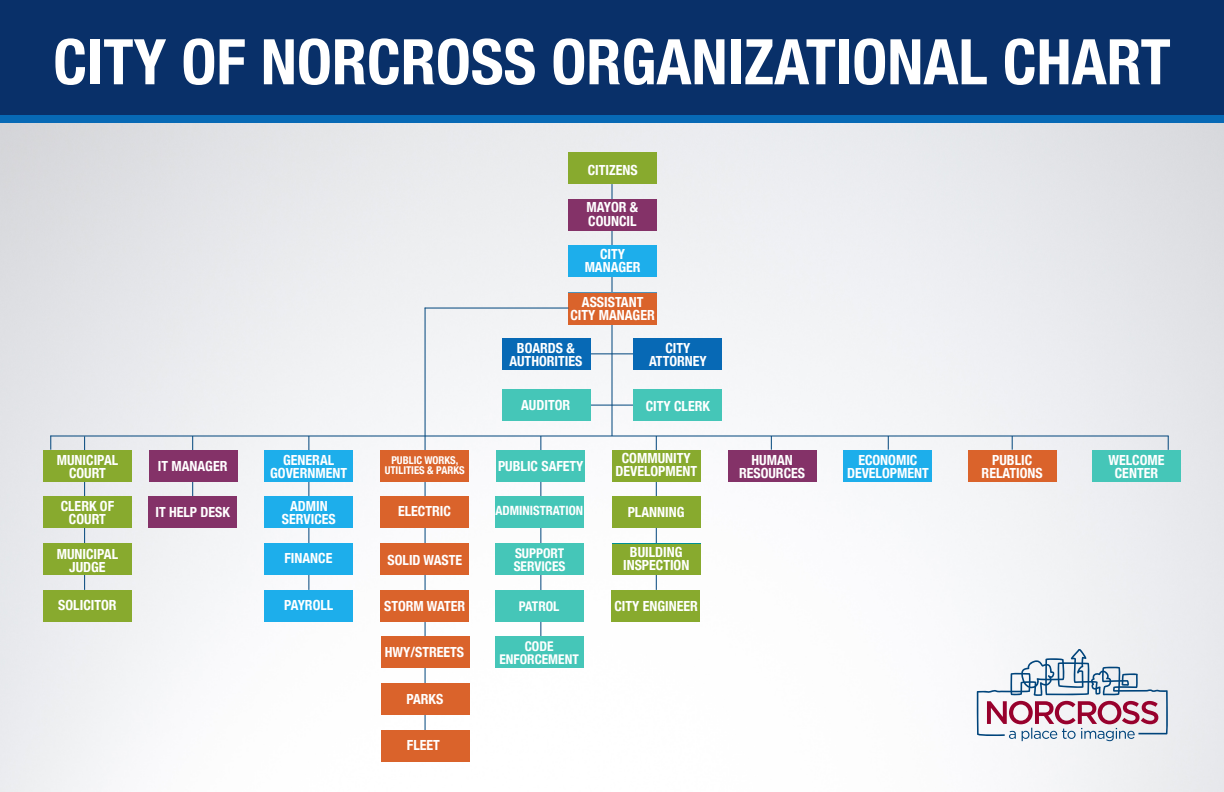
<style>
.page{position:relative;width:1224px;height:792px;background:#fff}
.page>*{position:absolute;margin:0;border:0;box-sizing:border-box;transform-origin:0 0}
.t1{font:700 condensed 63px "Helvetica Neue";color:#fff}
.t2{font:700 condensed 13.9px/13px "Helvetica Neue";color:#fff;text-align:center}
.t3{font:700 condensed 13.4px "Helvetica Neue";color:#fff}
.t4{font:700 condensed 12.7px "Helvetica Neue";color:#fff}
.t5{font:700 condensed 10.7px "Helvetica Neue";color:#fff}
</style>
<div class="page">
<img style="left:0;top:122px;width:1224px;height:670px">
<hr style="left:612px;top:184px;width:1px;height:252px;background:#00457c">
<div style="left:568px;top:152px;width:89px;height:32px;background:#88aa2e"></div>
<div style="left:568px;top:199px;width:89px;height:31px;background:#843268"></div>
<div style="left:568px;top:245px;width:89px;height:32px;background:#1daeeb"></div>
<hr style="left:590px;top:353px;width:44px;height:1px;background:#00457c">
<div style="left:502px;top:338px;width:88px;height:32px;background:#0769b5"></div>
<div style="left:634px;top:338px;width:88px;height:32px;background:#0769b5"></div>
<hr style="left:590px;top:405px;width:45px;height:1px;background:#00457c">
<div style="left:634px;top:390px;width:88px;height:31px;background:#45c6b8"></div>
<div style="left:502px;top:389px;width:88px;height:32px;background:#45c6b8"></div>
<hr style="left:50px;top:436px;width:1119px;height:1px;background:#00457c">
<div style="left:1092px;top:450px;width:89px;height:31px;background:#45c6b8"></div>
<div style="left:844px;top:450px;width:88px;height:31px;background:#1daeeb"></div>
<div style="left:728px;top:450px;width:88px;height:31px;background:#843268"></div>
<div style="left:968px;top:450px;width:88px;height:31px;background:#da632b"></div>
<hr style="left:192px;top:436px;width:1px;height:60px;background:#00457c">
<hr style="left:309px;top:436px;width:1px;height:154px;background:#00457c">
<hr style="left:425px;top:308px;width:1px;height:422px;background:#00457c">
<hr style="left:540px;top:436px;width:1px;height:201px;background:#00457c">
<hr style="left:656px;top:436px;width:1px;height:154px;background:#00457c">
<svg style="left:771px;top:436px;width:1px;height:14px"></svg>
<svg style="left:888px;top:436px;width:1px;height:14px"></svg>
<svg style="left:1012px;top:436px;width:1px;height:14px"></svg>
<hr style="left:84px;top:436px;width:1px;height:154px;background:#00457c">
<div style="left:43px;top:450px;width:89px;height:31px;background:#88aa2e"></div>
<div style="left:43px;top:496px;width:89px;height:32px;background:#88aa2e"></div>
<div style="left:43px;top:543px;width:89px;height:32px;background:#88aa2e"></div>
<div style="left:43px;top:590px;width:89px;height:32px;background:#88aa2e"></div>
<div style="left:148px;top:496px;width:89px;height:32px;background:#843268"></div>
<div style="left:149px;top:450px;width:88px;height:31px;background:#843268"></div>
<div style="left:264px;top:496px;width:89px;height:32px;background:#1daeeb"></div>
<div style="left:264px;top:543px;width:89px;height:32px;background:#1daeeb"></div>
<div style="left:264px;top:590px;width:89px;height:32px;background:#1daeeb"></div>
<div style="left:265px;top:450px;width:88px;height:31px;background:#1daeeb"></div>
<div style="left:380px;top:496px;width:89px;height:32px;background:#da632b"></div>
<div style="left:380px;top:543px;width:89px;height:32px;background:#da632b"></div>
<div style="left:380px;top:590px;width:89px;height:32px;background:#da632b"></div>
<div style="left:381px;top:637px;width:88px;height:31px;background:#da632b"></div>
<div style="left:381px;top:683px;width:88px;height:32px;background:#da632b"></div>
<div style="left:381px;top:730px;width:88px;height:32px;background:#da632b"></div>
<div style="left:380px;top:450px;width:89px;height:31px;background:#da632b"></div>
<div style="left:495px;top:496px;width:88px;height:32px;background:#45c6b8"></div>
<div style="left:495px;top:543px;width:88px;height:32px;background:#45c6b8"></div>
<div style="left:495px;top:590px;width:88px;height:32px;background:#45c6b8"></div>
<div style="left:495px;top:637px;width:88px;height:31px;background:#45c6b8"></div>
<div style="left:496px;top:450px;width:89px;height:31px;background:#45c6b8"></div>
<div style="left:612px;top:496px;width:89px;height:32px;background:#88aa2e"></div>
<div style="left:612px;top:543px;width:89px;height:32px;background:#009093"></div>
<div style="left:612px;top:544px;width:89px;height:31px;background:#88aa2e"></div>
<div style="left:612px;top:590px;width:88px;height:32px;background:#88aa2e"></div>
<div style="left:612px;top:450px;width:89px;height:31px;background:#88aa2e"></div>
<svg style="left:50px;top:436px;width:1px;height:14px"></svg>
<svg style="left:1168px;top:436px;width:1px;height:14px"></svg>
<svg style="left:977px;top:649px;width:191px;height:92px"></svg>
<div style="left:0;top:0;width:1224px;height:117px;background:#093069"></div>
<div style="left:568px;top:293px;width:89px;height:32px;background:#da632b"></div>
<hr style="left:425px;top:308px;width:143px;height:1px;background:#00457c">
<div style="left:0;top:115px;width:1224px;height:7px;background:#0769b5"></div>
<p class="t1" style="left:53px;top:10px;width:1119px">CITY OF NORCROSS ORGANIZATIONAL CHART</p>
<p class="t2" style="left:588px;top:162px;width:52px">CITIZENS</p>
<p class="t2" style="left:587px;top:200px;width:53px">MAYOR &amp;</p>
<p class="t2" style="left:588px;top:214px;width:50px">COUNCIL</p>
<p class="t2" style="left:600px;top:246px;width:27px">CITY</p>
<p class="t2" style="left:585px;top:259px;width:58px">MANAGER</p>
<p class="t2" style="left:570px;top:294px;width:86px">ASSISTANT<br>CITY MANAGER</p>
<p class="t2" style="left:517px;top:340px;width:59px">BOARDS &amp;</p>
<p class="t2" style="left:509px;top:353px;width:75px">AUTHORITIES</p>
<p class="t2" style="left:665px;top:340px;width:27px">CITY</p>
<p class="t2" style="left:649px;top:353px;width:59px">ATTORNEY</p>
<p class="t2" style="left:57px;top:453px;width:63px">MUNICIPAL</p>
<p class="t2" style="left:69px;top:466px;width:38px">COURT</p>
<p class="t2" style="left:61px;top:499px;width:55px">CLERK OF</p>
<p class="t2" style="left:69px;top:511px;width:38px">COURT</p>
<p class="t2" style="left:57px;top:547px;width:63px">MUNICIPAL</p>
<p class="t2" style="left:69px;top:560px;width:38px">JUDGE</p>
<p class="t2" style="left:58px;top:598px;width:60px">SOLICITOR</p>
<p class="t2" style="left:158px;top:458px;width:71px">IT MANAGER</p>
<p class="t2" style="left:155px;top:504px;width:76px">IT HELP DESK</p>
<p class="t2" style="left:283px;top:452px;width:53px">GENERAL</p>
<p class="t2" style="left:270px;top:465px;width:78px">GOVERNMENT</p>
<p class="t2" style="left:290px;top:499px;width:39px">ADMIN</p>
<p class="t2" style="left:282px;top:512px;width:55px">SERVICES</p>
<p class="t2" style="left:285px;top:551px;width:49px">FINANCE</p>
<p class="t2" style="left:284px;top:598px;width:51px">PAYROLL</p>
<p class="t5" style="left:391px;top:451px;width:68px">PUBLIC WORKS,</p>
<p class="t5" style="left:385px;top:461px;width:81px">UTILITIES &amp; PARKS</p>
<p class="t2" style="left:398px;top:504px;width:54px">ELECTRIC</p>
<p class="t2" style="left:388px;top:552px;width:76px">SOLID WASTE</p>
<p class="t2" style="left:384px;top:599px;width:83px">STORM WATER</p>
<p class="t2" style="left:385px;top:645px;width:81px">HWY/STREETS</p>
<p class="t2" style="left:406px;top:691px;width:38px">PARKS</p>
<p class="t2" style="left:407px;top:738px;width:35px">FLEET</p>
<p class="t2" style="left:521px;top:397px;width:51px">AUDITOR</p>
<p class="t2" style="left:646px;top:398px;width:66px">CITY CLERK</p>
<p class="t2" style="left:498px;top:458px;width:87px">PUBLIC SAFETY</p>
<p class="t4" style="left:495px;top:500px;width:89px">ADMINISTRATION</p>
<p class="t3" style="left:515px;top:542px;width:51px">SUPPORT</p>
<p class="t3" style="left:514px;top:555px;width:53px">SERVICES</p>
<p class="t3" style="left:519px;top:595px;width:42px">PATROL</p>
<p class="t3" style="left:525px;top:635px;width:30px">CODE</p>
<p class="t3" style="left:499px;top:648px;width:81px">ENFORCEMENT</p>
<p class="t2" style="left:622px;top:451px;width:70px">COMMUNITY</p>
<p class="t2" style="left:615px;top:464px;width:83px">DEVELOPMENT</p>
<p class="t2" style="left:628px;top:505px;width:58px">PLANNING</p>
<p class="t2" style="left:630px;top:545px;width:54px">BUILDING</p>
<p class="t2" style="left:623px;top:558px;width:68px">INSPECTION</p>
<p class="t2" style="left:615px;top:599px;width:85px">CITY ENGINEER</p>
<p class="t2" style="left:751px;top:452px;width:43px">HUMAN</p>
<p class="t2" style="left:739px;top:465px;width:68px">RESOURCES</p>
<p class="t2" style="left:858px;top:452px;width:61px">ECONOMIC</p>
<p class="t2" style="left:847px;top:465px;width:83px">DEVELOPMENT</p>
<p class="t2" style="left:992px;top:452px;width:42px">PUBLIC</p>
<p class="t2" style="left:982px;top:465px;width:63px">RELATIONS</p>
<p class="t2" style="left:1108px;top:452px;width:58px">WELCOME</p>
<p class="t2" style="left:1115px;top:465px;width:45px">CENTER</p>
</div>
